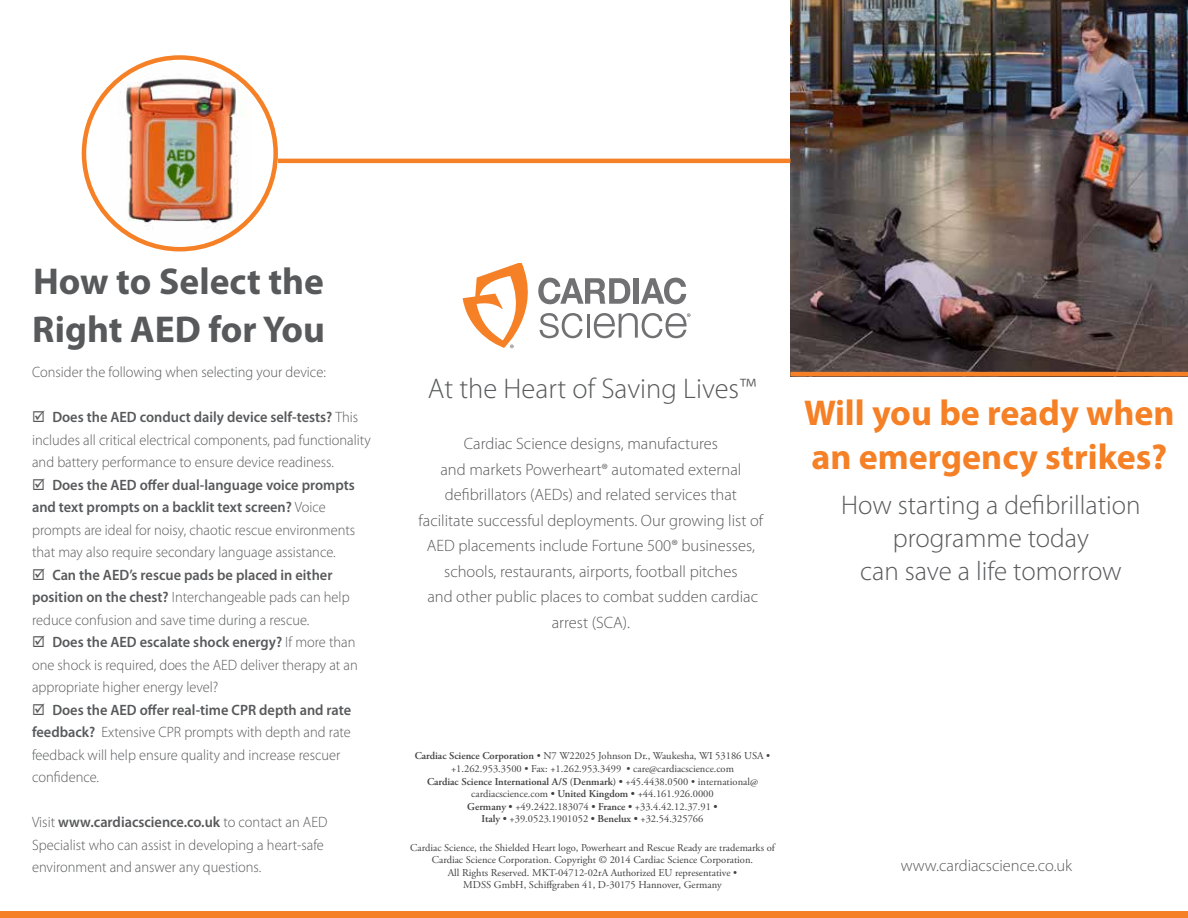
<style>
.page{position:relative;width:1188px;height:918px;background:#fff}
.page>*{position:absolute;margin:0;border:0;box-sizing:border-box;transform-origin:0 0}
.t1{font:700 37.5px/48px "Myriad Pro";color:#58595b}
.t2{font:700 36px/43.5px "Myriad Pro";color:#f58025}
.t3{font:300 28.5px "Myriad Pro";color:#58595b}
.t4{font:300 27px/33px "Myriad Pro";color:#58595b;text-align:center}
.t5{font:300 16.5px/25.5px "Myriad Pro";color:#58595b;text-align:center}
.t6{font:300 15px/22.5px "Myriad Pro";color:#58595b;scale:.96 1}
.t7{font:10.5px/12.6px "Adobe Garamond Pro";color:#414042;text-align:center}
.s1{font-weight:600}
</style>
<div class="page">
<svg style="left:463px;top:263px;width:228px;height:85px"></svg>
<img style="left:790px;top:0;width:398px;height:372px">
<div style="left:0;top:912px;width:1188px;height:6px;background:#f58025"></div>
<img style="left:110px;top:66px;width:142px;height:180px">
<div style="left:82px;top:55px;width:196px;height:196px;border:4px solid #f58025;border-radius:50%"></div>
<hr style="left:278px;top:159px;width:512px;height:4px;background:#f58025">
<hr style="left:790px;top:372px;width:398px;height:4px;background:#f58025">
<h1 class="t1" style="left:32px;top:256px;width:294px">How to Select the<br>Right AED for You</h1>
<p class="t6" style="left:32px;top:361px;width:308px">Consider the following when selecting your device:</p>
<p class="t6" style="left:32px;top:406px;width:354px">☑ <span class="s1">Does the AED conduct daily device self-tests?</span> This includes all critical electrical components, pad functionality and battery performance to ensure device readiness.</p>
<p class="t6" style="left:32px;top:473px;width:338px">☑ <span class="s1">Does the AED offer dual-language voice prompts and text prompts on a backlit text screen?</span> Voice prompts are ideal for noisy, chaotic rescue environments that may also require secondary language assistance.</p>
<p class="t6" style="left:32px;top:563px;width:332px">☑ <span class="s1">Can the AED’s rescue pads be placed in either position on the chest?</span> Interchangeable pads can help reduce confusion and save time during a rescue.</p>
<p class="t6" style="left:32px;top:631px;width:341px">☑ <span class="s1">Does the AED escalate shock energy?</span> If more than one shock is required, does the AED deliver therapy at an appropriate higher energy level?</p>
<p class="t6" style="left:32px;top:698px;width:334px">☑ <span class="s1">Does the AED offer real-time CPR depth and rate feedback?</span> Extensive CPR prompts with depth and rate feedback will help ensure quality and increase rescuer confidence.</p>
<p class="t6" style="left:32px;top:811px;width:309px">Visit <span class="s1">www.cardiacscience.co.uk</span> to contact an AED<br>Specialist who can assist in developing a heart-safe environment and answer any questions.</p>
<h3 class="t3" style="left:428px;top:371px;width:330px">At the Heart of Saving Lives™</h3>
<p class="t5" style="left:419px;top:431px;width:346px">Cardiac Science designs, manufactures<br>and markets Powerheart® automated external defibrillators (AEDs) and related services that facilitate successful deployments. Our growing list of AED placements include Fortune 500® businesses, schools, restaurants, airports, football pitches<br>and other public places to combat sudden cardiac arrest (SCA).</p>
<h2 class="t2" style="left:804px;top:390px;width:372px">Will you be ready when an emergency strikes?</h2>
<h3 class="t4" style="left:841px;top:488px;width:301px">How starting a defibrillation programme today<br>can save a life tomorrow</h3>
<p class="t7" style="left:415px;top:750px;width:357px"><span class="s1">Cardiac Science Corporation</span> • N7 W22025 Johnson Dr., Waukesha, WI 53186 USA • +1.262.953.3500 • Fax: +1.262.953.3499 • care@cardiacscience.com<br><span class="s1">Cardiac Science International A/S (Denmark) •</span> +45.4438.0500 • international@ cardiacscience.com <span class="s1">• United Kingdom •</span> +44.161.926.0000<br><span class="s1">Germany •</span> +49.2422.183074 <span class="s1">• France •</span> +33.4.42.12.37.91 <span class="s1">•<br>Italy •</span> +39.0523.1901052 <span class="s1">• Benelux •</span> +32.54.325766</p>
<p class="t7" style="left:410px;top:841px;width:366px">Cardiac Science, the Shielded Heart logo, Powerheart and Rescue Ready are trademarks of Cardiac Science Corporation. Copyright © 2014 Cardiac Science Corporation.<br>All Rights Reserved. MKT-04712-02rA Authorized EU representative •<br>MDSS GmbH, Schiffgraben 41, D-30175 Hannover, Germany</p>
<p class="t5" style="left:901px;top:853px;width:173px">www.cardiacscience.co.uk</p>
</div>
